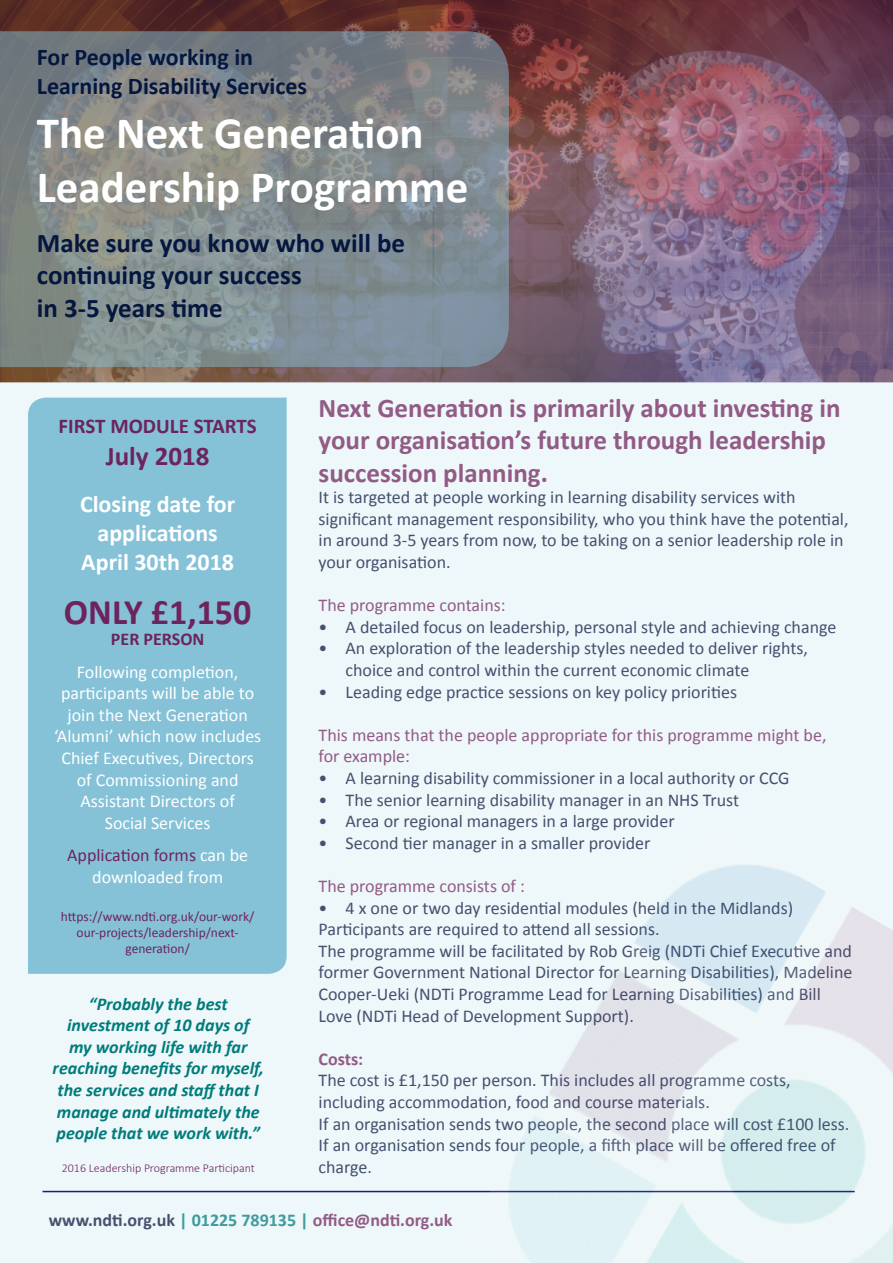
<style>
.page{position:relative;width:893px;height:1263px;background:#fff}
.page>*{position:absolute;margin:0;border:0;box-sizing:border-box;transform-origin:0 0}
.t1{font:700 45px/54px "Calibri";color:#fff}
.t2{font:700 36px "Calibri";color:#6d245d}
.t3{font:700 27px/32.4px "Calibri";color:#925b86}
.t4{font:700 27px/32.4px "Calibri";color:#06173f}
.t5{font:700 27px "Calibri";color:#6d245d}
.t6{font:700 24px/28.8px "Calibri";color:#06173f}
.t7{font:700 24px/28.8px "Calibri";color:#fff;text-align:center}
.t8{font:700 21px "Calibri";color:#6d245d}
.t9{font:18px/21.6px "Calibri";color:#44516f}
.t10{font:18px/21.6px "Calibri";color:#fff;text-align:center}
.t11{font:italic 700 18px/21.6px "Calibri";color:#007b7b;text-align:center}
.t12{font:18px/21.6px "Calibri";color:#925b86}
.t13{font:700 18px "Calibri";color:#925b86}
.t14{font:700 18px "Calibri";color:#6d245d}
.t15{font:13.5px/16.2px "Calibri";color:#6d245d;text-align:center}
.t16{font:300 12px "Calibri";color:#6d245d}
.s1{color:#6d245d}
.s2{color:#44516f}
.s3{color:#409c9c}
</style>
<div class="page">
<img style="left:0;top:0;width:893px;height:382px">
<svg style="left:0;top:31px;width:509px;height:336px;background:#81898c"></svg>
<div style="left:0;top:382px;width:893px;height:881px;background:#eef7f9"></div>
<div style="left:28px;top:398px;width:259px;height:576px;background:#85c2d7"></div>
<hr style="left:43px;top:1191px;width:812px;height:1px;background:#19226d">
<img style="left:626px;top:821px;width:267px;height:137px">
<img style="left:547px;top:958px;width:346px;height:136px">
<img style="left:468px;top:1094px;width:425px;height:169px">
<img style="left:464px;top:1230px;width:422px;height:33px">
<h3 class="t6" style="left:37px;top:42px;width:272px">For People working in<br>Learning Disability Services</h3>
<h1 class="t1" style="left:37px;top:106px;width:433px">The Next Generation<br>Leadership Programme</h1>
<h3 class="t4" style="left:37px;top:227px;width:370px">Make sure you know who will be continuing your success<br>in 3-5 years time</h3>
<p class="t8" style="left:59px;top:412px;width:200px">FIRST MODULE STARTS</p>
<h3 class="t5" style="left:106px;top:439px;width:105px">July 2018</h3>
<h3 class="t7" style="left:80px;top:490px;width:157px">Closing date for applications<br>April 30th 2018</h3>
<h2 class="t2" style="left:64px;top:589px;width:189px">ONLY £1,150</h2>
<p class="t14" style="left:111px;top:628px;width:95px">PER PERSON</p>
<p class="t10" style="left:54px;top:661px;width:209px">Following completion, participants will be able to join the Next Generation ‘Alumni’ which now includes<br>Chief Executives, Directors of Commissioning and<br>Assistant Directors of<br>Social Services</p>
<p class="t10" style="left:67px;top:844px;width:182px"><span class="s1">Application forms</span> can be downloaded from</p>
<p class="t15" style="left:61px;top:908px;width:195px">https://www.ndti.org.uk/our-work/ our-projects/leadership/next&shy;generation/</p>
<p class="t11" style="left:53px;top:993px;width:213px">“Probably the best investment of 10 days of<br>my working life with far reaching benefits for myself, the services and staff that I manage and ultimately the people that we work with.”</p>
<p class="t16" style="left:62px;top:1160px;width:194px">2016 Leadership Programme Participant</p>
<h3 class="t3" style="left:319px;top:392px;width:523px">Next Generation is primarily about investing in your organisation’s future through leadership succession planning.</h3>
<p class="t9" style="left:319px;top:486px;width:531px">It is targeted at people working in learning disability services with significant management responsibility, who you think have the potential, in around 3-5 years from now, to be taking on a senior leadership role in your organisation.</p>
<p class="t12" style="left:319px;top:594px;width:189px">The programme contains:</p>
<p class="t9" style="left:319px;top:616px;width:519px">• A detailed focus on leadership, personal style and achieving change</p>
<p class="t9" style="left:346px;top:638px;width:464px;text-indent:-27px">• An exploration of the leadership styles needed to deliver rights, choice and control within the current economic climate</p>
<p class="t9" style="left:319px;top:681px;width:420px">• Leading edge practice sessions on key policy priorities</p>
<p class="t12" style="left:319px;top:724px;width:509px">This means that the people appropriate for this programme might be, for example:</p>
<p class="t9" style="left:319px;top:767px;width:472px">• A learning disability commissioner in a local authority or CCG</p>
<p class="t9" style="left:319px;top:789px;width:422px">• The senior learning disability manager in an NHS Trust</p>
<p class="t9" style="left:319px;top:810px;width:358px">• Area or regional managers in a large provider</p>
<p class="t9" style="left:319px;top:832px;width:333px">• Second tier manager in a smaller provider</p>
<p class="t12" style="left:319px;top:875px;width:208px">The programme consists of :</p>
<p class="t9" style="left:319px;top:897px;width:535px">• 4 x one or two day residential modules (held in the Midlands)<br>Participants are required to attend all sessions.<br>The programme will be facilitated by Rob Greig (NDTi Chief Executive and former Government National Director for Learning Disabilities), Madeline Cooper-Ueki (NDTi Programme Lead for Learning Disabilities) and Bill Love (NDTi Head of Development Support).</p>
<p class="t13" style="left:319px;top:1047px;width:46px">Costs:</p>
<p class="t9" style="left:319px;top:1070px;width:532px">The cost is £1,150 per person. This includes all programme costs, including accommodation, food and course materials.<br>If an organisation sends two people, the second place will cost £100 less.<br>If an organisation sends four people, a fifth place will be offered free of charge.</p>
<p class="t13" style="left:49px;top:1209px;width:405px"><span class="s2">www.ndti.org.uk</span> <span class="s3">| 01225 789135 |</span> office@ndti.org.uk</p>
</div>
